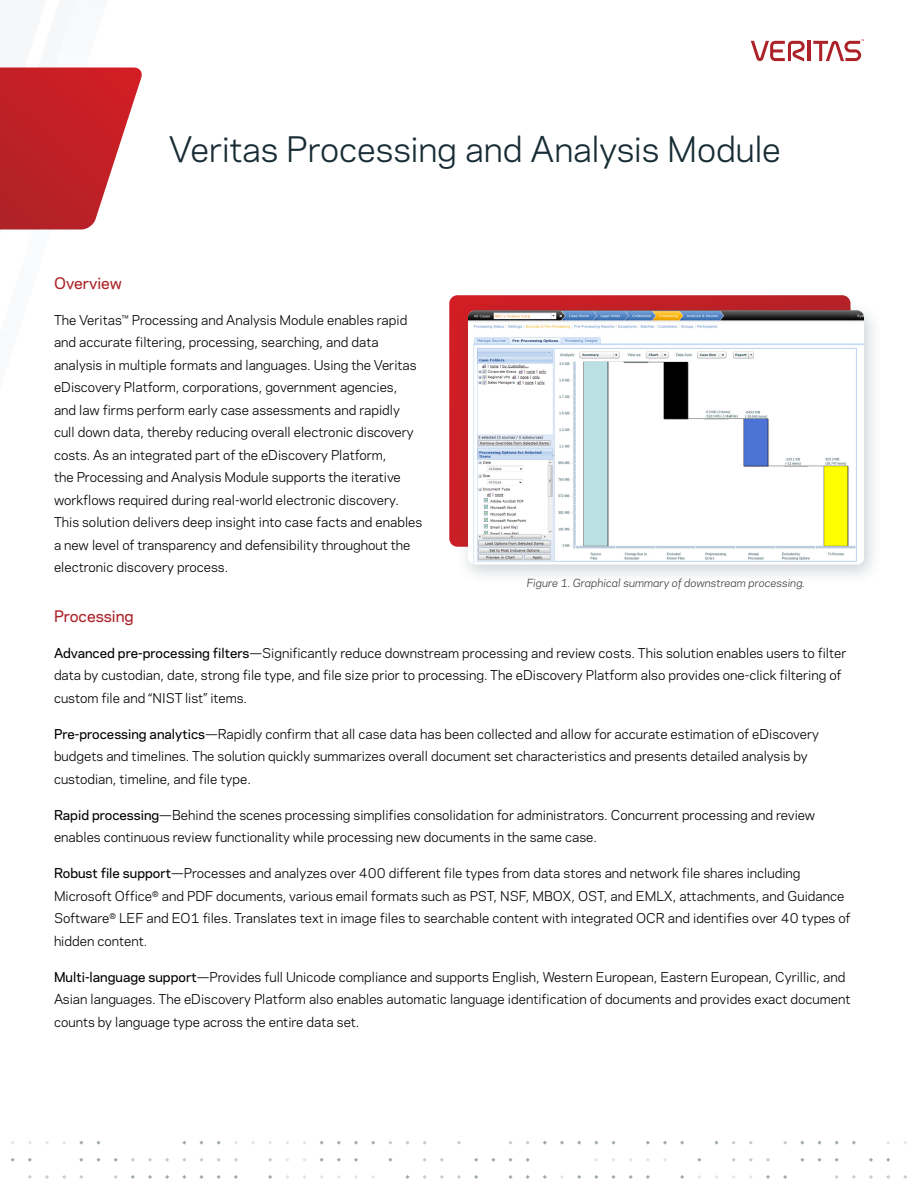
<style>
.page{position:relative;width:918px;height:1188px;background:#fff}
.page>*{position:absolute;margin:0;border:0;box-sizing:border-box;transform-origin:0 0}
.Headline{font:33px "Polaris";letter-spacing:-.01em;color:#182c35}
.Paragraph_Title{font:500 15px "Polaris";color:#ab2328}
.Body_Copy{font:12.75px/22.5px "Polaris";color:#000}
.t1{font:italic 10.5px "Polaris";color:#404041}
.s1{font-weight:500}
</style>
<div class="page">
<hr style="left:808px;top:41px;width:3px;height:20px;background:#ab2328">
<svg style="left:751px;top:41px;width:54px;height:21px"></svg>
<svg style="left:813px;top:39px;width:51px;height:22px"></svg>
<svg style="left:0;top:67px;width:142px;height:163px"></svg>
<svg style="left:783px;top:1175px;width:4px;height:4px"></svg>
<svg style="left:766px;top:1158px;width:4px;height:4px"></svg>
<svg style="left:766px;top:1175px;width:4px;height:4px"></svg>
<svg style="left:749px;top:1158px;width:4px;height:4px"></svg>
<svg style="left:714px;top:1141px;width:5px;height:4px"></svg>
<svg style="left:697px;top:1158px;width:4px;height:4px"></svg>
<svg style="left:680px;top:1141px;width:4px;height:4px"></svg>
<svg style="left:680px;top:1175px;width:4px;height:4px"></svg>
<svg style="left:663px;top:1141px;width:4px;height:4px"></svg>
<svg style="left:646px;top:1141px;width:4px;height:4px"></svg>
<svg style="left:646px;top:1175px;width:4px;height:4px"></svg>
<svg style="left:629px;top:1175px;width:4px;height:4px"></svg>
<svg style="left:611px;top:1141px;width:5px;height:4px"></svg>
<svg style="left:611px;top:1175px;width:5px;height:4px"></svg>
<svg style="left:594px;top:1175px;width:4px;height:4px"></svg>
<svg style="left:577px;top:1141px;width:4px;height:4px"></svg>
<svg style="left:577px;top:1175px;width:4px;height:4px"></svg>
<svg style="left:560px;top:1141px;width:4px;height:4px"></svg>
<svg style="left:560px;top:1175px;width:4px;height:4px"></svg>
<svg style="left:543px;top:1141px;width:4px;height:4px"></svg>
<svg style="left:543px;top:1175px;width:4px;height:4px"></svg>
<svg style="left:526px;top:1158px;width:4px;height:4px"></svg>
<svg style="left:526px;top:1175px;width:4px;height:4px"></svg>
<svg style="left:508px;top:1141px;width:5px;height:4px"></svg>
<svg style="left:508px;top:1158px;width:5px;height:4px"></svg>
<svg style="left:508px;top:1175px;width:5px;height:4px"></svg>
<svg style="left:491px;top:1158px;width:4px;height:4px"></svg>
<svg style="left:474px;top:1158px;width:4px;height:4px"></svg>
<svg style="left:474px;top:1175px;width:4px;height:4px"></svg>
<svg style="left:457px;top:1141px;width:4px;height:4px"></svg>
<svg style="left:457px;top:1175px;width:4px;height:4px"></svg>
<svg style="left:440px;top:1158px;width:4px;height:4px"></svg>
<svg style="left:440px;top:1175px;width:4px;height:4px"></svg>
<svg style="left:423px;top:1175px;width:4px;height:4px"></svg>
<svg style="left:405px;top:1141px;width:5px;height:4px"></svg>
<svg style="left:405px;top:1175px;width:5px;height:4px"></svg>
<svg style="left:388px;top:1158px;width:4px;height:4px"></svg>
<svg style="left:371px;top:1141px;width:4px;height:4px"></svg>
<svg style="left:354px;top:1141px;width:4px;height:4px"></svg>
<svg style="left:354px;top:1158px;width:4px;height:4px"></svg>
<svg style="left:354px;top:1175px;width:4px;height:4px"></svg>
<svg style="left:337px;top:1141px;width:4px;height:4px"></svg>
<svg style="left:337px;top:1158px;width:4px;height:4px"></svg>
<svg style="left:320px;top:1158px;width:4px;height:4px"></svg>
<svg style="left:268px;top:1158px;width:4px;height:4px"></svg>
<svg style="left:268px;top:1175px;width:4px;height:4px"></svg>
<svg style="left:234px;top:1158px;width:4px;height:4px"></svg>
<svg style="left:234px;top:1175px;width:4px;height:4px"></svg>
<svg style="left:217px;top:1175px;width:4px;height:4px"></svg>
<svg style="left:199px;top:1141px;width:5px;height:4px"></svg>
<svg style="left:199px;top:1158px;width:5px;height:4px"></svg>
<svg style="left:199px;top:1175px;width:5px;height:4px"></svg>
<svg style="left:182px;top:1175px;width:4px;height:4px"></svg>
<svg style="left:165px;top:1158px;width:4px;height:4px"></svg>
<svg style="left:165px;top:1175px;width:4px;height:4px"></svg>
<svg style="left:148px;top:1158px;width:4px;height:4px"></svg>
<svg style="left:148px;top:1175px;width:4px;height:4px"></svg>
<svg style="left:131px;top:1158px;width:4px;height:4px"></svg>
<svg style="left:131px;top:1175px;width:4px;height:4px"></svg>
<svg style="left:114px;top:1158px;width:4px;height:4px"></svg>
<svg style="left:114px;top:1175px;width:4px;height:4px"></svg>
<svg style="left:96px;top:1141px;width:5px;height:4px"></svg>
<svg style="left:96px;top:1158px;width:5px;height:4px"></svg>
<svg style="left:79px;top:1158px;width:4px;height:4px"></svg>
<svg style="left:79px;top:1175px;width:4px;height:4px"></svg>
<svg style="left:62px;top:1175px;width:4px;height:4px"></svg>
<svg style="left:45px;top:1175px;width:4px;height:4px"></svg>
<svg style="left:28px;top:1158px;width:4px;height:4px"></svg>
<svg style="left:28px;top:1175px;width:4px;height:4px"></svg>
<svg style="left:11px;top:1158px;width:4px;height:4px"></svg>
<svg style="left:903px;top:1175px;width:4px;height:4px"></svg>
<svg style="left:886px;top:1158px;width:4px;height:4px"></svg>
<svg style="left:886px;top:1175px;width:4px;height:4px"></svg>
<svg style="left:869px;top:1158px;width:4px;height:4px"></svg>
<svg style="left:869px;top:1175px;width:4px;height:4px"></svg>
<svg style="left:852px;top:1141px;width:4px;height:4px"></svg>
<svg style="left:852px;top:1175px;width:4px;height:4px"></svg>
<svg style="left:835px;top:1158px;width:4px;height:4px"></svg>
<svg style="left:835px;top:1175px;width:4px;height:4px"></svg>
<svg style="left:817px;top:1141px;width:5px;height:4px"></svg>
<svg style="left:817px;top:1158px;width:5px;height:4px"></svg>
<svg style="left:800px;top:1158px;width:4px;height:4px"></svg>
<svg style="left:449px;top:295px;width:401px;height:252px;background:#ca2a30"></svg>
<div style="left:456px;top:301px;width:427px;height:285px;background:#425563;opacity:.25"></div>
<img style="left:468px;top:310px;width:396px;height:254px">
<p class="Headline" style="left:169px;top:124px;width:614px">Veritas Processing and Analysis Module</p>
<p class="Paragraph_Title" style="left:54px;top:272px;width:69px">Overview</p>
<p class="Body_Copy" style="left:54px;top:308px;width:370px">The Veritas™ Processing and Analysis Module enables rapid and accurate filtering, processing, searching, and data analysis in multiple formats and languages. Using the Veritas eDiscovery Platform, corporations, government agencies, and law firms perform early case assessments and rapidly cull down data, thereby reducing overall electronic discovery costs. As an integrated part of the eDiscovery Platform,<br>the Processing and Analysis Module supports the iterative workflows required during real-world electronic discovery.<br>This solution delivers deep insight into case facts and enables a new level of transparency and defensibility throughout the electronic discovery process.</p>
<p class="Paragraph_Title" style="left:54px;top:605px;width:81px">Processing</p>
<p class="Body_Copy" style="left:54px;top:641px;width:794px"><span class="s1">Advanced pre-processing filters</span>—Significantly reduce downstream processing and review costs. This solution enables users to filter data by custodian, date, strong file type, and file size prior to processing. The eDiscovery Platform also provides one-click filtering of custom file and “NIST list” items.</p>
<p class="Body_Copy" style="left:54px;top:722px;width:767px"><span class="s1">Pre-processing analytics</span>—Rapidly confirm that all case data has been collected and allow for accurate estimation of eDiscovery budgets and timelines. The solution quickly summarizes overall document set characteristics and presents detailed analysis by custodian, timeline, and file type.</p>
<p class="Body_Copy" style="left:54px;top:803px;width:763px"><span class="s1">Rapid processing</span>—Behind the scenes processing simplifies consolidation for administrators. Concurrent processing and review enables continuous review functionality while processing new documents in the same case.</p>
<p class="Body_Copy" style="left:54px;top:861px;width:798px"><span class="s1">Robust file support</span>—Processes and analyzes over 400 different file types from data stores and network file shares including Microsoft Office<sup>®</sup> and PDF documents, various email formats such as PST, NSF, MBOX, OST, and EMLX, attachments, and Guidance Software<sup>®</sup> LEF and EO1 files. Translates text in image files to searchable content with integrated OCR and identifies over 40 types of hidden content.</p>
<p class="Body_Copy" style="left:54px;top:965px;width:798px"><span class="s1">Multi-language support</span>—Provides full Unicode compliance and supports English, Western European, Eastern European, Cyrillic, and<br>Asian languages. The eDiscovery Platform also enables automatic language identification of documents and provides exact document counts by language type across the entire data set.</p>
<p class="t1" style="left:527px;top:575px;width:280px">Figure 1. Graphical summary of downstream processing.</p>
</div>
